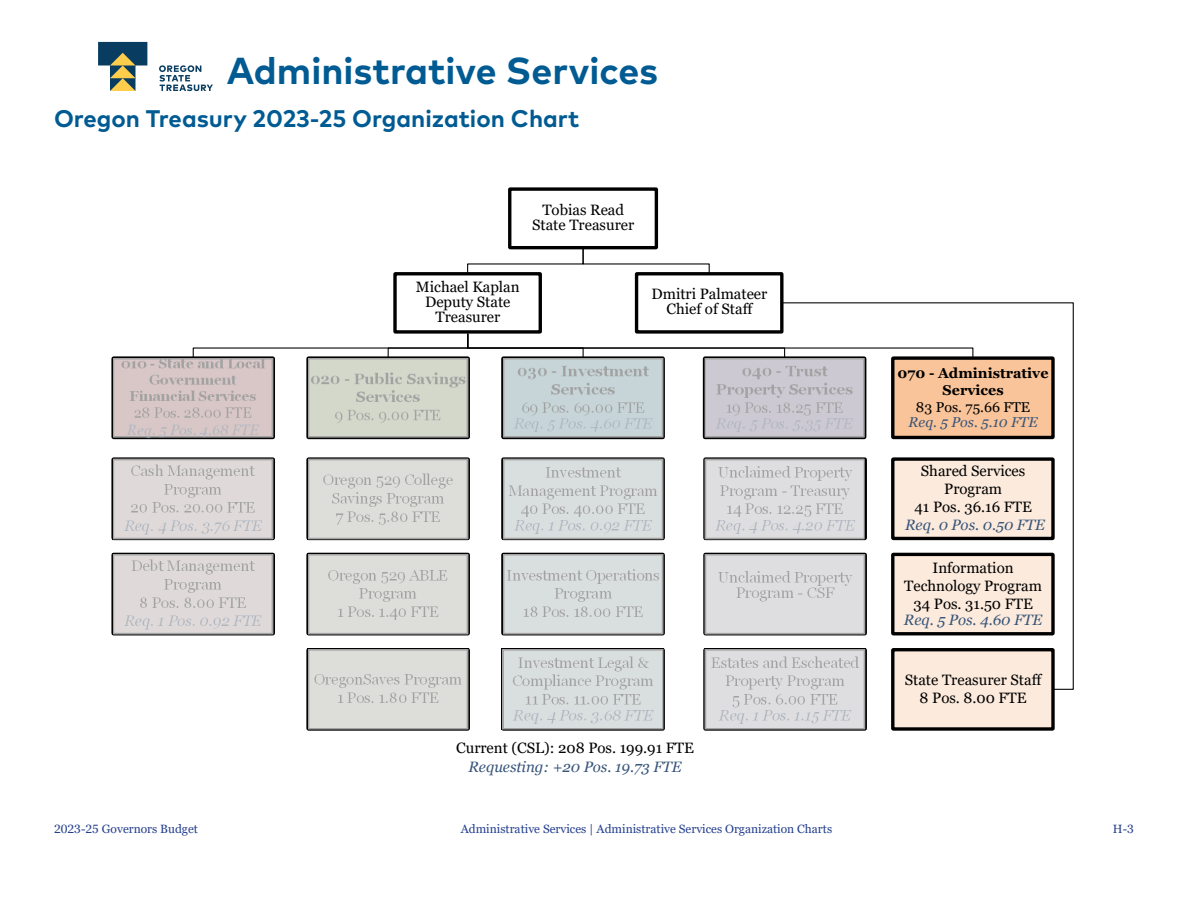
<style>
.page{position:relative;width:1188px;height:918px;background:#fff}
.page>*{position:absolute;margin:0;border:0;box-sizing:border-box;transform-origin:0 0}
.t1{font:700 37.5px "Mark Pro";color:#005b93}
.Level_3{font:700 24px "Mark Pro";color:#005b93}
.t2{font:15px/18px "Georgia";color:#000;text-align:center}
.t3{font:italic 15px "Georgia";color:#38557a}
.t4{font:700 14.25px/17.1px "Georgia";color:#000;text-align:center}
.t5{font:italic 14.25px "Georgia";color:#38557a}
.t6{font:12px "Georgia";color:#253f8e}
.s1{font-style:italic;color:#38557a}
.s2{font-weight:400}
</style>
<div class="page">
<svg style="left:159px;top:65px;width:54px;height:26px"></svg>
<svg style="left:98px;top:42px;width:49px;height:49px"></svg>
<div style="left:508px;top:187px;width:150px;height:62px;border:3px solid #000"></div>
<div style="left:111px;top:356px;width:164px;height:83px;border:3px solid #000"></div>
<div style="left:306px;top:356px;width:164px;height:83px;border:3px solid #000"></div>
<div style="left:501px;top:356px;width:164px;height:83px;border:3px solid #000"></div>
<div style="left:111px;top:457px;width:164px;height:83px;border:3px solid #000"></div>
<div style="left:111px;top:553px;width:164px;height:82px;border:3px solid #000"></div>
<div style="left:306px;top:457px;width:164px;height:83px;border:3px solid #000"></div>
<div style="left:501px;top:457px;width:164px;height:83px;border:3px solid #000"></div>
<div style="left:306px;top:553px;width:164px;height:82px;border:3px solid #000"></div>
<div style="left:501px;top:553px;width:164px;height:82px;border:3px solid #000"></div>
<div style="left:306px;top:648px;width:164px;height:83px;border:3px solid #000"></div>
<div style="left:501px;top:648px;width:164px;height:83px;border:3px solid #000"></div>
<div style="left:893px;top:650px;width:160px;height:79px;background:#fcebdd"></div>
<div style="left:891px;top:648px;width:164px;height:83px;border:3px solid #000"></div>
<div style="left:703px;top:457px;width:164px;height:83px;border:3px solid #000"></div>
<div style="left:703px;top:553px;width:164px;height:82px;border:3px solid #000"></div>
<div style="left:703px;top:648px;width:164px;height:83px;border:3px solid #000"></div>
<div style="left:393px;top:272px;width:149px;height:62px;border:3px solid #000"></div>
<div style="left:635px;top:272px;width:149px;height:62px;border:3px solid #000"></div>
<svg style="left:467px;top:247px;width:243px;height:28px"></svg>
<svg style="left:781px;top:302px;width:293px;height:388px"></svg>
<svg style="left:192px;top:333px;width:782px;height:26px"></svg>
<img style="left:307px;top:357px;width:162px;height:81px">
<img style="left:307px;top:459px;width:162px;height:80px">
<img style="left:307px;top:554px;width:162px;height:80px">
<img style="left:307px;top:649px;width:162px;height:81px">
<img style="left:502px;top:357px;width:162px;height:81px">
<img style="left:502px;top:459px;width:162px;height:80px">
<img style="left:502px;top:554px;width:162px;height:80px">
<img style="left:502px;top:649px;width:161px;height:81px">
<img style="left:705px;top:357px;width:160px;height:81px">
<img style="left:705px;top:459px;width:160px;height:80px">
<img style="left:705px;top:554px;width:161px;height:80px">
<img style="left:705px;top:649px;width:161px;height:81px">
<img style="left:112px;top:357px;width:162px;height:81px">
<img style="left:112px;top:459px;width:162px;height:80px">
<img style="left:112px;top:554px;width:162px;height:80px">
<h1 class="t1" style="left:227px;top:43px;width:433px">Administrative Services</h1>
<p class="Level_3" style="left:54px;top:100px;width:527px">Oregon Treasury 2023-25 Organization Chart</p>
<p class="t2" style="left:532px;top:202px;width:104px;line-height:15px">Tobias Read<br>State Treasurer</p>
<p class="t2" style="left:416px;top:279px;width:105px;line-height:15px">Michael Kaplan<br>Deputy State<br>Treasurer</p>
<p class="t2" style="left:652px;top:287px;width:117px;line-height:15px">Dmitri Palmateer<br>Chief of Staff</p>
<p class="t2" style="left:456px;top:738px;width:239px;line-height:19.5px">Current (CSL): 208 Pos. 199.91 FTE<br><span class="s1">Requesting: +20 Pos. 19.73 FTE</span></p>
<p class="t4" style="left:898px;top:365px;width:152px">070 - Administrative<br>Services<br><span class="s2">83 Pos. 75.66 FTE</span></p>
<p class="t5" style="left:909px;top:413px;width:131px">Req. 5 Pos. 5.10 FTE</p>
<p class="t2" style="left:905px;top:463px;width:142px">Shared Services<br>Program<br>41 Pos. 36.16 FTE<br><span class="s1">Req. 0 Pos. 0.50 FTE</span></p>
<p class="t2" style="left:904px;top:559px;width:139px">Information<br>Technology Program<br>34 Pos. 31.50 FTE</p>
<p class="t3" style="left:904px;top:610px;width:140px">Req. 5 Pos. 4.60 FTE</p>
<p class="t2" style="left:905px;top:671px;width:138px">State Treasurer Staff<br>8 Pos. 8.00 FTE</p>
<p class="t6" style="left:54px;top:821px;width:145px">2023-25 Governors Budget</p>
<p class="t6" style="left:461px;top:821px;width:373px">Administrative Services | Administrative Services Organization Charts</p>
<p class="t6" style="left:1113px;top:821px;width:23px">H-3</p>
</div>
